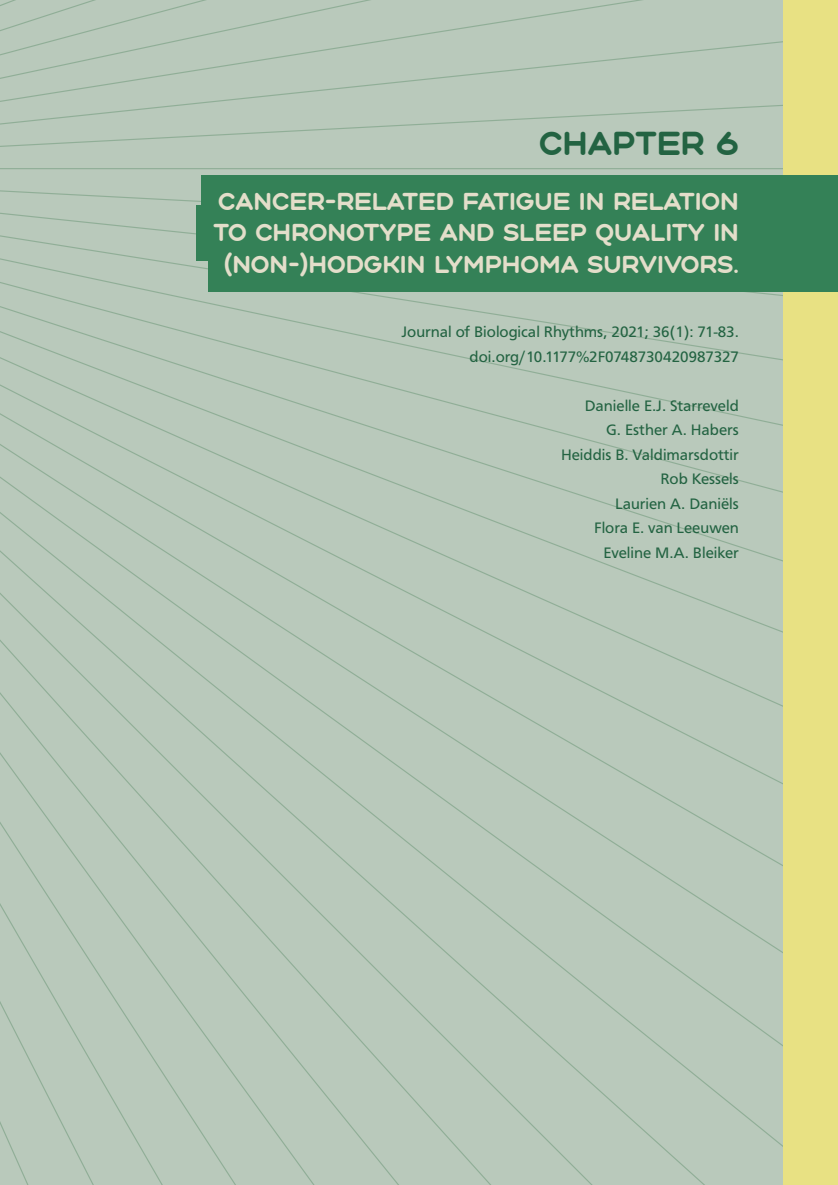
<style>
.page{position:relative;width:838px;height:1185px;background:#fff}
.page>*{position:absolute;margin:0;border:0;box-sizing:border-box;transform-origin:0 0}
.t1{font:33.25px "Aqumtwo Classic";color:#236342}
.t2{font:24.5px/31.5px "Aqumtwo Classic";color:#e3deca;text-align:center}
.t3{font:15.75px/24.5px "Carto Gothic Std";color:#236342;text-align:right}
</style>
<div class="page">
<div style="left:87px;top:1122px;width:696px;height:63px;background:#b9c9bb"></div>
<div style="left:87px;top:1043px;width:696px;height:79px;background:#b9c9bb"></div>
<div style="left:87px;top:935px;width:696px;height:108px;background:#b9c9bb"></div>
<div style="left:87px;top:854px;width:696px;height:81px;background:#b9c9bb"></div>
<div style="left:87px;top:758px;width:696px;height:96px;background:#b9c9bb"></div>
<div style="left:87px;top:671px;width:696px;height:87px;background:#b9c9bb"></div>
<div style="left:87px;top:594px;width:696px;height:77px;background:#b9c9bb"></div>
<div style="left:87px;top:524px;width:696px;height:70px;background:#b9c9bb"></div>
<div style="left:87px;top:451px;width:696px;height:73px;background:#b9c9bb"></div>
<div style="left:87px;top:375px;width:696px;height:76px;background:#b9c9bb"></div>
<div style="left:87px;top:307px;width:696px;height:68px;background:#b9c9bb"></div>
<svg style="left:87px;top:239px;width:696px;height:68px;background:#b3c5b6"></svg>
<div style="left:87px;top:170px;width:696px;height:69px;background:#b9c9bb"></div>
<div style="left:745px;top:30px;width:38px;height:140px;background:#b9c9bb"></div>
<div style="left:608px;top:0;width:137px;height:170px;background:#b9c9bb"></div>
<div style="left:87px;top:0;width:515px;height:170px;background:#b9c9bb"></div>
<div style="left:783px;top:0;width:54px;height:1185px;background:#e8e183"></div>
<div style="left:201px;top:175px;width:636px;height:56px;background:#348157"></div>
<div style="left:197px;top:205px;width:640px;height:56px;background:#348157"></div>
<div style="left:208px;top:236px;width:629px;height:55px;background:#348157"></div>
<div style="left:0;top:0;width:87px;height:1185px;background:#b9c9bb"></div>
<h1 class="t1" style="left:539px;top:125px;width:201px">CHAPTER 6</h1>
<h2 class="t2" style="left:213px;top:186px;width:527px">CANCER-RELATED FATIGUE IN RELATION<br>TO CHRONOTYPE AND SLEEP QUALITY IN (NON-)HODGKIN LYMPHOMA SURVIVORS.</h2>
<p class="t3" style="left:401px;top:320px;width:339px">Journal of Biological Rhythms, 2021; 36(1): 71-83. doi.org/10.1177%2F0748730420987327</p>
<p class="t3" style="left:561px;top:393px;width:179px">Danielle E.J. Starreveld<br>G. Esther A. Habers<br>Heiddis B. Valdimarsdottir<br>Rob Kessels<br>Laurien A. Daniëls<br>Flora E. van Leeuwen<br>Eveline M.A. Bleiker</p>
</div>
